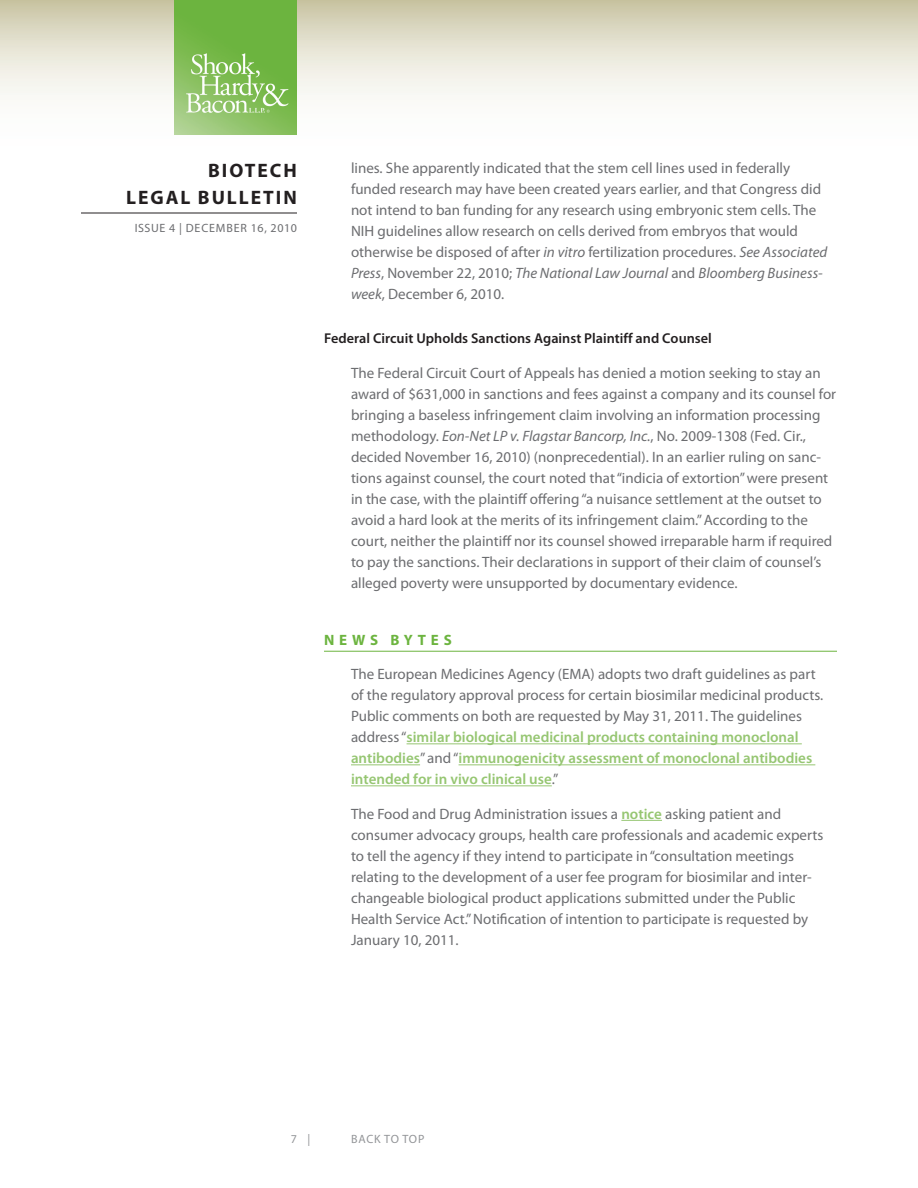
<style>
.page{position:relative;width:918px;height:1188px;background:#fff}
.page>*{position:absolute;margin:0;border:0;box-sizing:border-box;transform-origin:0 0}
.t1{font:700 19.5px/27px "Myriad Pro";letter-spacing:.1em;color:#231f20;text-align:right}
.Body{font:15px/21px "Myriad Pro";color:#6c6d70}
.Head{font:700 15px "Myriad Pro";letter-spacing:.32em;color:#6cb43f}
.Subhead{font:600 14.25px "Myriad Pro";color:#231f20}
.t2{font:12px "Myriad Pro";letter-spacing:.05em;color:#6c6d70}
.t3{font:12px "Myriad Pro";letter-spacing:.06em;color:#939598}
.s1{font-style:italic}
.s2{font-weight:600;color:#96c672}
</style>
<div class="page">
<svg style="left:0;top:0;width:918px;height:135px"></svg>
<hr style="left:81px;top:213px;width:216px;height:1px;background:#231f20">
<img style="left:175px;top:0;width:122px;height:135px">
<hr style="left:324px;top:651px;width:513px;height:1px;background:#6cb43f">
<hr style="left:407px;top:743px;width:395px;height:1px;background:#96c672">
<hr style="left:351px;top:764px;width:69px;height:1px;background:#96c672">
<hr style="left:459px;top:764px;width:356px;height:1px;background:#96c672">
<hr style="left:351px;top:785px;width:201px;height:1px;background:#96c672">
<hr style="left:621px;top:820px;width:41px;height:1px;background:#96c672">
<h1 class="t1" style="left:126px;top:156px;width:172px">BIOTECH<br>LEGAL BULLETIN</h1>
<p class="t2" style="left:135px;top:221px;width:164px">ISSUE 4 | DECEMBER 16, 2010</p>
<p class="Body" style="left:351px;top:157px;width:478px">lines. She apparently indicated that the stem cell lines used in federally funded research may have been created years earlier, and that Congress did not intend to ban funding for any research using embryonic stem cells. The NIH guidelines allow research on cells derived from embryos that would otherwise be disposed of after <span class="s1">in vitro</span> fertilization procedures. <span class="s1">See Associated Press</span>, November 22, 2010; <span class="s1">The National Law Journal</span> and <span class="s1">Bloomberg Business&shy;week</span>, December 6, 2010.</p>
<p class="Subhead" style="left:324px;top:329px;width:389px">Federal Circuit Upholds Sanctions Against Plaintiff and Counsel</p>
<p class="Body" style="left:351px;top:362px;width:487px">The Federal Circuit Court of Appeals has denied a motion seeking to stay an award of $631,000 in sanctions and fees against a company and its counsel for bringing a baseless infringement claim involving an information processing methodology. <span class="s1">Eon-Net LP v. Flagstar Bancorp, Inc.</span>, No. 2009-1308 (Fed. Cir., decided November 16, 2010) (nonprecedential). In an earlier ruling on sanc&shy;tions against counsel, the court noted that “indicia of extortion” were present in the case, with the plaintiff offering “a nuisance settlement at the outset to avoid a hard look at the merits of its infringement claim.” According to the court, neither the plaintiff nor its counsel showed irreparable harm if required to pay the sanctions. Their declarations in support of their claim of counsel’s alleged poverty were unsupported by documentary evidence.</p>
<p class="Head" style="left:324px;top:630px;width:129px">NEWS BYTES</p>
<p class="Body" style="left:351px;top:664px;width:474px">The European Medicines Agency (EMA) adopts two draft guidelines as part of the regulatory approval process for certain biosimilar medicinal products.<br>Public comments on both are requested by May 31, 2011. The guidelines address “<span class="s2">similar biological medicinal products containing monoclonal antibodies</span>” and “<span class="s2">immunogenicity assessment of monoclonal antibodies intended for in vivo clinical use</span>.”</p>
<p class="Body" style="left:351px;top:803px;width:474px">The Food and Drug Administration issues a <span class="s2">notice</span> asking patient and consumer advocacy groups, health care professionals and academic experts to tell the agency if they intend to participate in “consultation meetings relating to the development of a user fee program for biosimilar and inter&shy;changeable biological product applications submitted under the Public Health Service Act.” Notification of intention to participate is requested by January 10, 2011.</p>
<p class="t3" style="left:291px;top:1132px;width:21px">7 |</p>
<p class="t3" style="left:351px;top:1132px;width:75px">BACK TO TOP</p>
</div>
